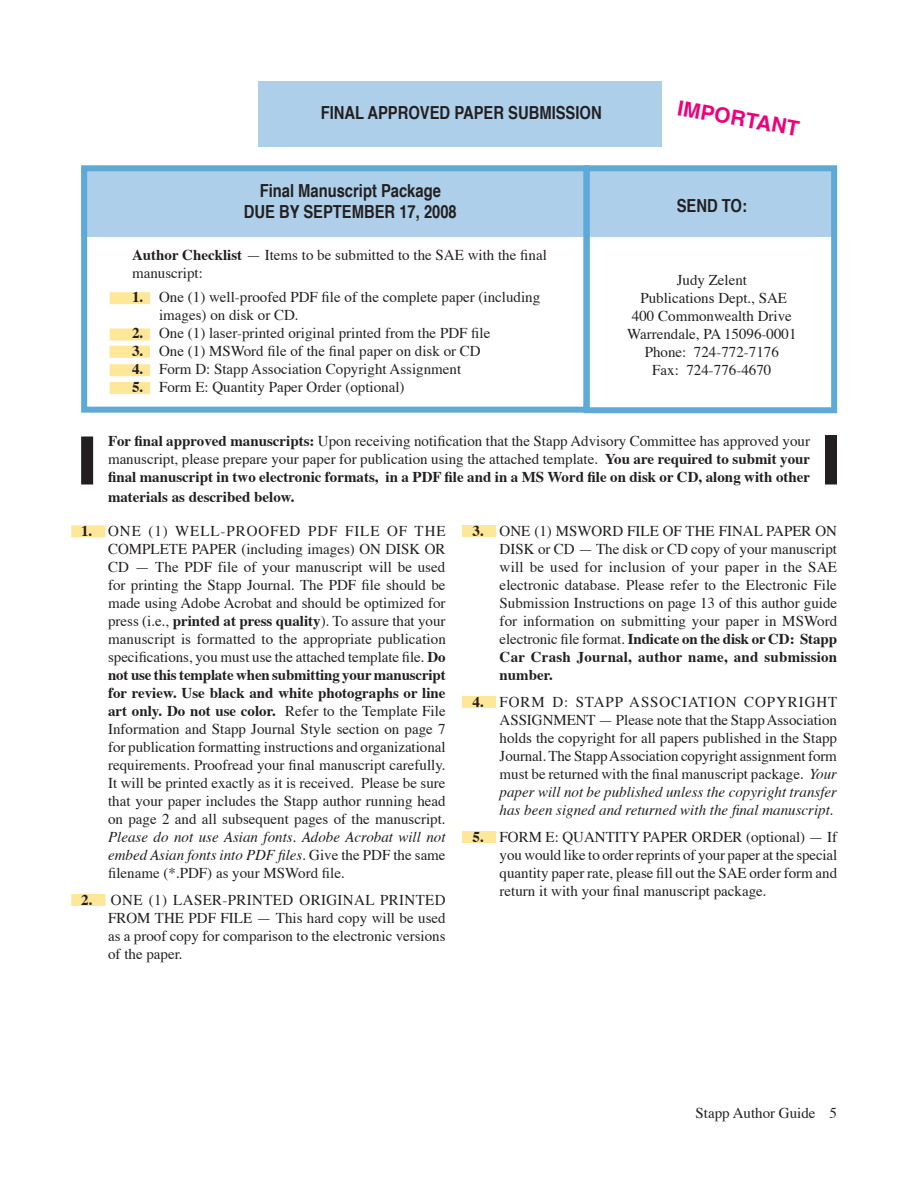
<style>
.page{position:relative;width:918px;height:1188px;background:#fff}
.page>*{position:absolute;margin:0;border:0;box-sizing:border-box;transform-origin:0 0}
.t1{font:700 21px "Helvetica";color:#ed027c}
.t2{font:700 condensed 18px/21px "Helvetica";color:#231f20;text-align:center}
.t3{font:15px/18px "Times";color:#231f20;text-align:justify}
.t4{font:700 15px/18px "Times";color:#231f20;text-align:justify}
.t5{font:italic 15px/18px "Times";color:#231f20;text-align:justify}
.s1{font-weight:700}
.s2{font-weight:400}
.s3{font-style:normal}
.s4{font-style:italic}
</style>
<div class="page">
<div style="left:71px;top:525px;width:34px;height:12px;background:#ffe79a"></div>
<div style="left:71px;top:894px;width:34px;height:12px;background:#ffe79a"></div>
<div style="left:462px;top:525px;width:34px;height:12px;background:#ffe79a"></div>
<div style="left:462px;top:696px;width:34px;height:12px;background:#ffe79a"></div>
<div style="left:110px;top:292px;width:40px;height:12px;background:#ffe79a"></div>
<div style="left:110px;top:328px;width:40px;height:12px;background:#ffe79a"></div>
<div style="left:110px;top:346px;width:40px;height:12px;background:#ffe79a"></div>
<div style="left:110px;top:364px;width:40px;height:12px;background:#ffe79a"></div>
<div style="left:110px;top:382px;width:40px;height:12px;background:#ffe79a"></div>
<div style="left:81px;top:168px;width:756px;height:69px;background:#adcfe9"></div>
<div style="left:584px;top:165px;width:253px;height:248px;border:6px solid #5da9d7"></div>
<div style="left:81px;top:165px;width:509px;height:248px;border:6px solid #5da9d7"></div>
<div style="left:258px;top:81px;width:404px;height:66px;background:#adcfe9"></div>
<div style="left:81px;top:436px;width:12px;height:48px;background:#231f20"></div>
<div style="left:825px;top:435px;width:12px;height:49px;background:#231f20"></div>
<div style="left:462px;top:831px;width:34px;height:12px;background:#ffe79a"></div>
<p class="t2" style="left:321px;top:102px;width:283px">FINAL APPROVED PAPER SUBMISSION</p>
<p class="t2" style="left:244px;top:180px;width:215px">Final Manuscript Package<br>DUE BY SEPTEMBER 17, 2008</p>
<p class="t3" style="left:132px;top:245px;width:416px"><span class="s1">Author Checklist</span> — Items to be submitted to the SAE with the final manuscript:</p>
<p class="t3" style="left:159px;top:287px;width:383px;text-indent:-27px"><span class="s1">1.</span> One (1) well-proofed PDF file of the complete paper (including images) on disk or CD.</p>
<p class="t3" style="left:132px;top:323px;width:360px"><span class="s1">2.</span> One (1) laser-printed original printed from the PDF file</p>
<p class="t3" style="left:132px;top:341px;width:350px"><span class="s1">3.</span> One (1) MSWord file of the final paper on disk or CD</p>
<p class="t3" style="left:132px;top:359px;width:331px"><span class="s1">4.</span> Form D: Stapp Association Copyright Assignment</p>
<p class="t3" style="left:132px;top:377px;width:274px"><span class="s1">5.</span> Form E: Quantity Paper Order (optional)</p>
<h1 class="t1" style="left:681px;top:89px;width:125px;rotate:10deg">IMPORTANT</h1>
<p class="t2" style="left:677px;top:194px;width:72px">SEND TO:</p>
<p class="t3" style="left:627px;top:270px;width:171px;text-align:center">Judy Zelent<br>Publications Dept., SAE<br>400 Commonwealth Drive<br>Warrendale, PA 15096-0001<br>Phone: 724-772-7176<br>Fax: 724-776-4670</p>
<p class="t4" style="left:108px;top:431px;width:704px">For final approved manuscripts: <span class="s2">Upon receiving notification that the Stapp Advisory Committee has approved your manuscript, please prepare your paper for publication using the attached template.</span> You are required to submit your final manuscript in two electronic formats, in a PDF file and in a MS Word file on disk or CD, along with other</p>
<p class="t4" style="left:108px;top:486px;width:188px">materials as described below.</p>
<p class="t3" style="left:108px;top:521px;width:339px;text-indent:-27px"><span class="s1">1.</span> ONE (1) WELL-PROOFED PDF FILE OF THE COMPLETE PAPER (including images) ON DISK OR CD — The PDF file of your manuscript will be used for printing the Stapp Journal. The PDF file should be made using Adobe Acrobat and should be optimized for press (i.e., <span class="s1">printed at press quality</span>). To assure that your manuscript is formatted to the appropriate publication specifications, you must use the attached template file. <span class="s1">Do not use this template when submitting your manuscript for review. Use black and white photographs or line art only. Do not use color.</span> Refer to the Template File Information and Stapp Journal Style section on page 7 for publication formatting instructions and organizational requirements. Proofread your final manuscript carefully.<br>It will be printed exactly as it is received. Please be sure that your paper includes the Stapp author running head on page 2 and all subsequent pages of the manuscript.</p>
<p class="t5" style="left:108px;top:827px;width:339px">Please do not use Asian fonts. Adobe Acrobat will not embed Asian fonts into PDF files. <span class="s3">Give the PDF the same filename (*.PDF) as your MSWord file.</span></p>
<p class="t3" style="left:108px;top:890px;width:339px;text-indent:-27px"><span class="s1">2.</span> ONE (1) LASER-PRINTED ORIGINAL PRINTED FROM THE PDF FILE — This hard copy will be used as a proof copy for comparison to the electronic versions of the paper.</p>
<p class="t3" style="left:500px;top:521px;width:339px;text-indent:-27px"><span class="s1">3.</span> ONE (1) MSWORD FILE OF THE FINAL PAPER ON DISK or CD — The disk or CD copy of your manuscript will be used for inclusion of your paper in the SAE electronic database. Please refer to the Electronic File Submission Instructions on page 13 of this author guide for information on submitting your paper in MSWord electronic file format. <span class="s1">Indicate on the disk or CD: Stapp Car Crash Journal, author name, and submission number.</span></p>
<p class="t3" style="left:500px;top:692px;width:339px;text-indent:-27px"><span class="s1">4.</span> FORM D: STAPP ASSOCIATION COPYRIGHT ASSIGNMENT — Please note that the Stapp Association holds the copyright for all papers published in the Stapp Journal. The Stapp Association copyright assignment form must be returned with the final manuscript package. <span class="s4">Your paper will not be published unless the copyright transfer has been signed and returned with the final manuscript.</span></p>
<p class="t3" style="left:500px;top:827px;width:339px;text-indent:-27px"><span class="s1">5.</span> FORM E: QUANTITY PAPER ORDER (optional) — If you would like to order reprints of your paper at the special quantity paper rate, please fill out the SAE order form and return it with your final manuscript package.</p>
<p class="t3" style="left:696px;top:1103px;width:143px">Stapp Author Guide 5</p>
</div>
